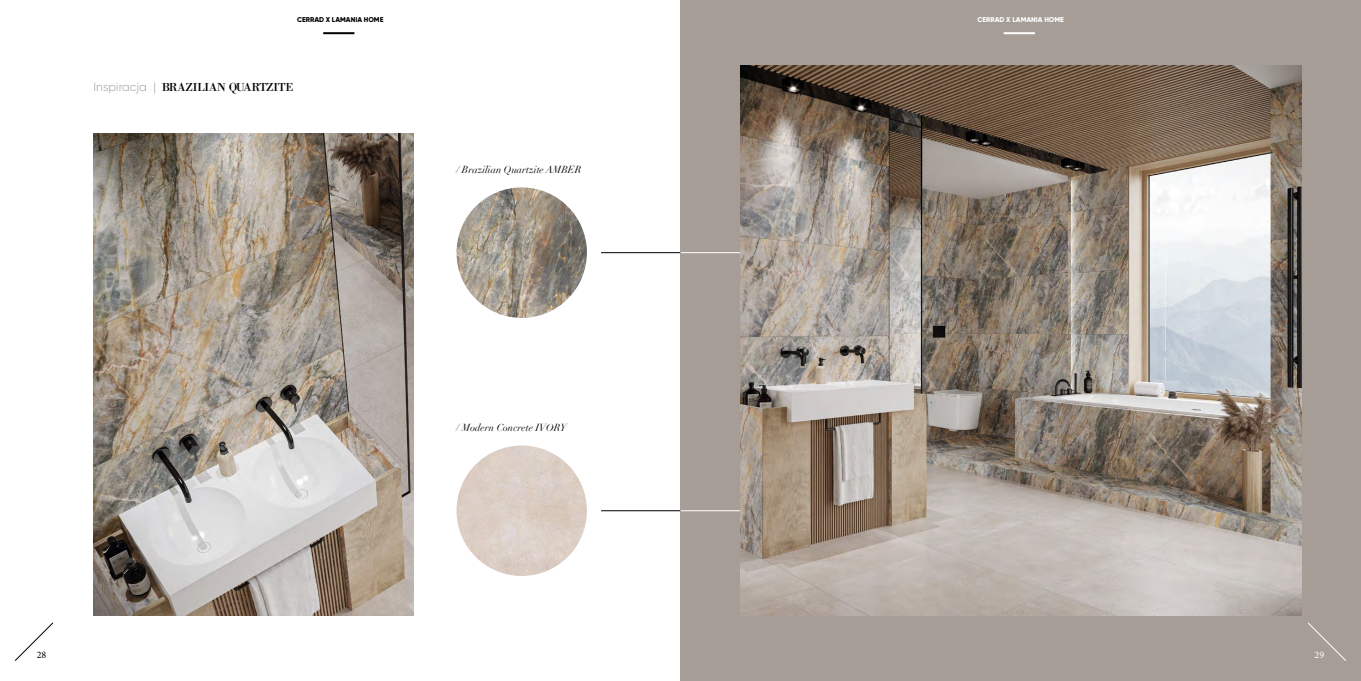
<style>
.page{position:relative;width:1361px;height:681px;background:#fff}
.page>*{position:absolute;margin:0;border:0;box-sizing:border-box;transform-origin:0 0}
.t1{font:12px "Bodoni XT";letter-spacing:-.015em;color:#000}
.t2{font:italic 10px "Didot";color:#000}
.t3{font:10px "Minion Pro";color:#fff}
.t4{font:10px "Minion Pro";color:#000}
.t5{font:800 7px "Gilroy";color:#fff}
.t6{font:800 7px "Gilroy";color:#000}
.s1{font-family:"Gilroy";font-weight:300;color:#9d9d9c}
</style>
<div class="page">
<div style="left:680px;top:0;width:681px;height:680px;background:#a69d96"></div>
<img style="left:94px;top:133px;width:320px;height:482px">
<hr style="left:601px;top:510px;width:79px;height:1px;background:#000">
<hr style="left:601px;top:252px;width:79px;height:1px;background:#000">
<img style="left:740px;top:65px;width:561px;height:550px">
<hr style="left:680px;top:510px;width:60px;height:1px;background:#fff">
<hr style="left:680px;top:252px;width:60px;height:1px;background:#fff">
<img style="left:456px;top:445px;width:131px;height:130px;border-radius:65px">
<img style="left:456px;top:187px;width:131px;height:131px;border-radius:65px">
<svg style="left:1308px;top:622px;width:38px;height:39px"></svg>
<hr style="left:1003px;top:32px;width:32px;height:2px;background:#fff">
<svg style="left:14px;top:622px;width:40px;height:39px"></svg>
<hr style="left:323px;top:32px;width:31px;height:2px;background:#000">
<p class="t6" style="left:297px;top:15px;width:88px">CERRAD X LAMANIA HOME</p>
<p class="t1" style="left:94px;top:79px;width:201px"><span class="s1">Inspiracja |</span> BRAZILIAN QUARTZITE</p>
<p class="t2" style="left:456px;top:163px;width:126px">/ Brazilian Quartzite AMBER</p>
<p class="t4" style="left:37px;top:648px;width:11px">28</p>
<p class="t2" style="left:456px;top:421px;width:111px">/ Modern Concrete IVORY</p>
<p class="t5" style="left:977px;top:15px;width:88px">CERRAD X LAMANIA HOME</p>
<p class="t3" style="left:1314px;top:648px;width:11px">29</p>
</div>
